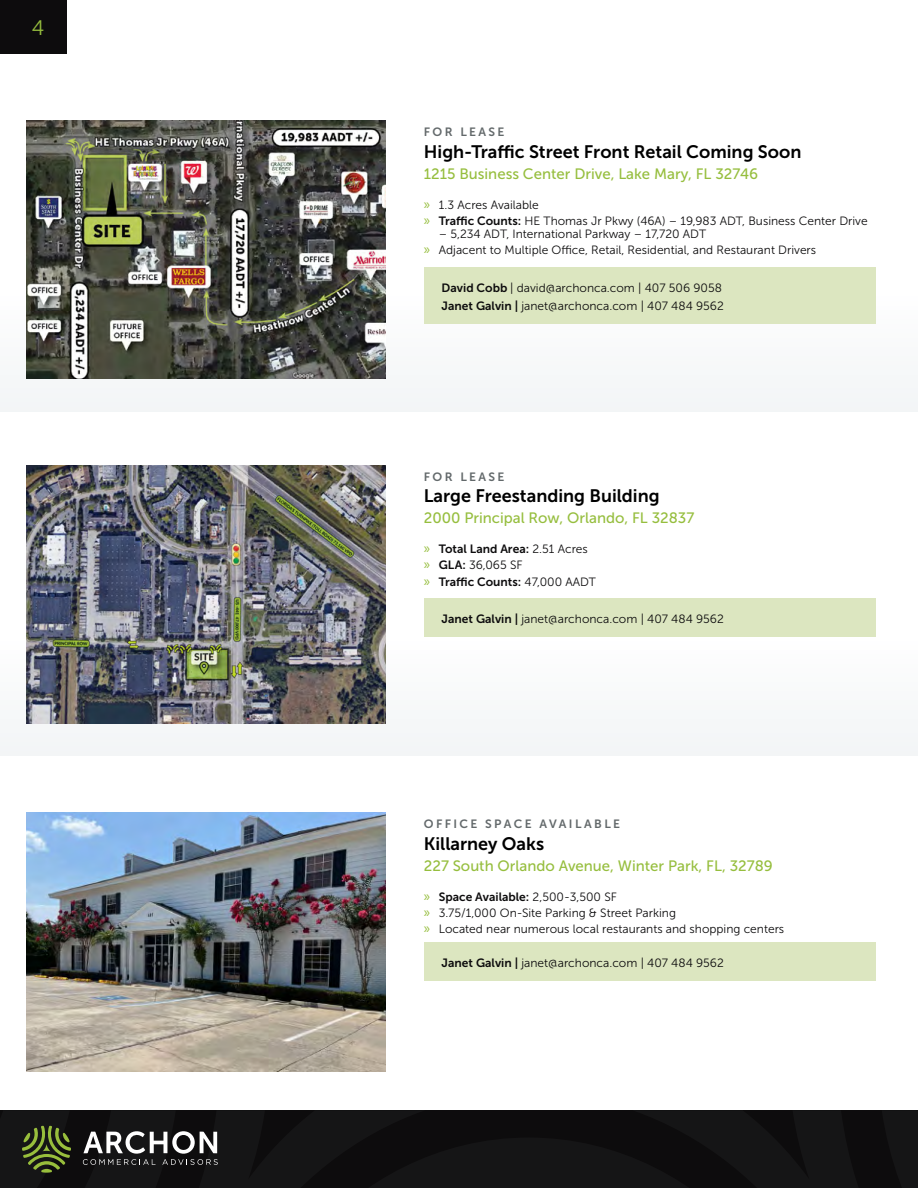
<style>
.page{position:relative;width:918px;height:1188px;background:#fff}
.page>*{position:absolute;margin:0;border:0;box-sizing:border-box;transform-origin:0 0}
.t1{font:21px "Museo Sans 300";color:#96be3e}
.t2{font:18px "Museo Sans 700";color:#000}
.t3{font:15px "Museo Sans 500";color:#96be3e}
.t4{font:12px/16.2px "Museo Sans 300";color:#0d0c0d}
.t5{font:12px "Museo Sans 700";color:#0d0c0d}
.t6{font:12px "Museo Sans 700";letter-spacing:.2em;color:#63696b}
.s1{font-family:"Myriad Pro";font-size:15px;color:#96be3e}
.s2{font-family:"Museo Sans 700"}
.s3{font-family:"Museo Sans 300"}
</style>
<div class="page">
<svg style="left:0;top:1110px;width:918px;height:78px;background:#111112"></svg>
<svg style="left:22px;top:1126px;width:49px;height:47px;background:#3f4b20"></svg>
<svg style="left:83px;top:1130px;width:135px;height:35px"></svg>
<div style="left:424px;top:943px;width:451px;height:38px;background:#dce6c0"></div>
<img style="left:27px;top:465px;width:359px;height:258px">
<div style="left:424px;top:598px;width:451px;height:38px;background:#dce6c0"></div>
<div style="left:0;top:0;width:66px;height:53px;background:#0d0c0d"></div>
<img style="left:27px;top:813px;width:359px;height:258px">
<img style="left:27px;top:121px;width:359px;height:258px">
<div style="left:424px;top:267px;width:451px;height:38px;background:#dce6c0"></div>
<div style="left:424px;top:285px;width:451px;height:38px;background:#dce6c0"></div>
<h1 class="t1" style="left:32px;top:17px;width:14px">4</h1>
<p class="t6" style="left:424px;top:125px;width:82px">FOR LEASE</p>
<h2 class="t2" style="left:424px;top:141px;width:379px">High-Traffic Street Front Retail Coming Soon</h2>
<p class="t3" style="left:424px;top:165px;width:336px">1215 Business Center Drive, Lake Mary, FL 32746</p>
<p class="t4" style="left:424px;top:196px;width:445px"><span class="s1">»</span> 1.3 Acres Available<br><span class="s1">»</span> <span class="s2">Traffic Counts:</span> HE Thomas Jr Pkwy (46A) – 19,983 ADT, Business Center Drive</p>
<p class="t4" style="left:424px;top:226px;width:394px;text-indent:15px">– 5,234 ADT, International Parkway – 17,720 ADT<br><span class="s1">»</span> Adjacent to Multiple Office, Retail, Residential, and Restaurant Drivers</p>
<p class="t4" style="left:442px;top:279px;width:284px;line-height:18px"><span class="s2">David Cobb</span> | david@archonca.com | 407 506 9058<br><span class="s2">Janet Galvin |</span> janet@archonca.com | 407 484 9562</p>
<p class="t6" style="left:424px;top:470px;width:82px">FOR LEASE</p>
<h2 class="t2" style="left:424px;top:486px;width:237px">Large Freestanding Building</h2>
<p class="t3" style="left:424px;top:510px;width:272px">2000 Principal Row, Orlando, FL 32837</p>
<p class="t5" style="left:424px;top:542px;width:166px"><span class="s1">»</span> Total Land Area: <span class="s3">2.51 Acres</span></p>
<p class="t4" style="left:424px;top:557px;width:100px"><span class="s1">»</span> <span class="s2">GLA:</span> 36,065 SF</p>
<p class="t5" style="left:424px;top:575px;width:174px"><span class="s1">»</span> Traffic Counts: <span class="s3">47,000 AADT</span></p>
<p class="t4" style="left:442px;top:611px;width:284px"><span class="s2">Janet Galvin |</span> janet@archonca.com | 407 484 9562</p>
<p class="t6" style="left:424px;top:817px;width:198px">OFFICE SPACE AVAILABLE</p>
<h2 class="t2" style="left:424px;top:834px;width:122px">Killarney Oaks</h2>
<p class="t3" style="left:424px;top:857px;width:350px">227 South Orlando Avenue, Winter Park, FL, 32789</p>
<p class="t5" style="left:424px;top:890px;width:195px"><span class="s1">»</span> Space Available: <span class="s3">2,500-3,500 SF</span></p>
<p class="t4" style="left:424px;top:905px;width:362px"><span class="s1">»</span> 3.75/1,000 On-Site Parking &amp; Street Parking<br><span class="s1">»</span> Located near numerous local restaurants and shopping centers</p>
<p class="t4" style="left:442px;top:955px;width:284px"><span class="s2">Janet Galvin |</span> janet@archonca.com | 407 484 9562</p>
</div>
